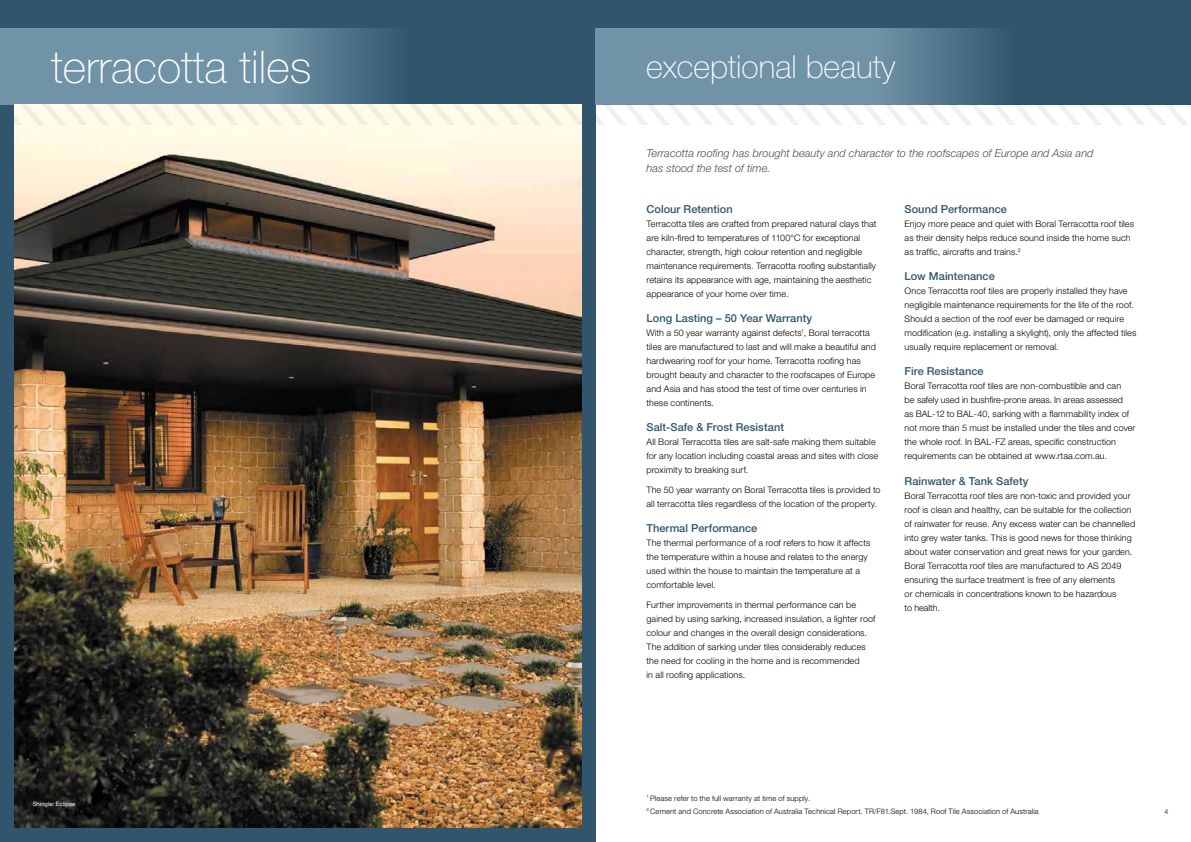
<style>
.page{position:relative;width:1191px;height:842px;background:#fff}
.page>*{position:absolute;margin:0;border:0;box-sizing:border-box;transform-origin:0 0}
.t1{font:100 45px "Helvetica Neue LT Std";color:#fff}
.t2{font:100 32px "Helvetica Neue LT Std";color:#fff}
.t3{font:500 11px "Helvetica Neue LT Std";letter-spacing:.005em;color:#31556d}
.t4{font:italic 300 11px/15px "Helvetica Neue LT Std";color:#4d4d4f}
.t5{font:300 9px/14px "Helvetica Neue LT Std";letter-spacing:.01em;color:#000}
.t6{font:300 7.5px/12.8px "Helvetica Neue LT Std";letter-spacing:.015em;color:#000}
.t7{font:300 7px "Helvetica Neue LT Std";color:#000}
.t8{font:6px "Helvetica Neue LT Std";color:#fff}
</style>
<div class="page">
<div style="left:0;top:0;width:595px;height:842px;background:#31556d"></div>
<div style="left:595px;top:0;width:596px;height:105px;background:#31556d"></div>
<svg style="left:0;top:28px;width:418px;height:77px;background:#66899d"></svg>
<svg style="left:595px;top:28px;width:397px;height:77px;background:#688b9f"></svg>
<img style="left:14px;top:125px;width:567px;height:703px">
<svg style="left:14px;top:105px;width:567px;height:20px;background:#faf8e5"></svg>
<svg style="left:595px;top:105px;width:596px;height:20px"></svg>
<h1 class="t1" style="left:51px;top:41px;width:262px">terracotta tiles</h1>
<h2 class="t2" style="left:646px;top:48px;width:251px">exceptional beauty</h2>
<p class="t4" style="left:646px;top:146px;width:448px">Terracotta roofing has brought beauty and character to the roofscapes of Europe and Asia and has stood the test of time.</p>
<p class="t3" style="left:646px;top:202px;width:88px">Colour Retention</p>
<p class="t5" style="left:646px;top:216px;width:231px">Terracotta tiles are crafted from prepared natural clays that are kiln-fired to temperatures of 1100°C for exceptional character, strength, high colour retention and negligible maintenance requirements. Terracotta roofing substantially retains its appearance with age, maintaining the aesthetic appearance of your home over time.</p>
<p class="t3" style="left:646px;top:311px;width:167px">Long Lasting – 50 Year Warranty</p>
<p class="t5" style="left:646px;top:326px;width:231px">With a 50 year warranty against defects<sup>1</sup>, Boral terracotta tiles are manufactured to last and will make a beautiful and hardwearing roof for your home. Terracotta roofing has brought beauty and character to the roofscapes of Europe and Asia and has stood the test of time over centuries in these continents.</p>
<p class="t3" style="left:646px;top:421px;width:139px">Salt-Safe &amp; Frost Resistant</p>
<p class="t5" style="left:646px;top:435px;width:233px">All Boral Terracotta tiles are salt-safe making them suitable for any location including coastal areas and sites with close proximity to breaking surf.</p>
<p class="t5" style="left:646px;top:483px;width:236px">The 50 year warranty on Boral Terracotta tiles is provided to all terracotta tiles regardless of the location of the property.</p>
<p class="t3" style="left:646px;top:522px;width:112px">Thermal Performance</p>
<p class="t5" style="left:646px;top:536px;width:225px">The thermal performance of a roof refers to how it affects the temperature within a house and relates to the energy used within the house to maintain the temperature at a comfortable level.</p>
<p class="t5" style="left:646px;top:598px;width:230px">Further improvements in thermal performance can be gained by using sarking, increased insulation, a lighter roof colour and changes in the overall design considerations.<br>The addition of sarking under tiles considerably reduces the need for cooling in the home and is recommended<br>in all roofing applications.</p>
<p class="t3" style="left:904px;top:202px;width:104px">Sound Performance</p>
<p class="t5" style="left:904px;top:216px;width:231px">Enjoy more peace and quiet with Boral Terracotta roof tiles as their density helps reduce sound inside the home such as traffic, aircrafts and trains.<sup>2</sup></p>
<p class="t3" style="left:904px;top:269px;width:92px">Low Maintenance</p>
<p class="t5" style="left:904px;top:284px;width:233px">Once Terracotta roof tiles are properly installed they have negligible maintenance requirements for the life of the roof.<br>Should a section of the roof ever be damaged or require modification (e.g. installing a skylight), only the affected tiles usually require replacement or removal.</p>
<p class="t3" style="left:904px;top:365px;width:81px">Fire Resistance</p>
<p class="t5" style="left:904px;top:379px;width:232px">Boral Terracotta roof tiles are non-combustible and can<br>be safely used in bushfire-prone areas. In areas assessed<br>as BAL-12 to BAL-40, sarking with a flammability index of not more than 5 must be installed under the tiles and cover the whole roof. In BAL-FZ areas, specific construction requirements can be obtained at www.rtaa.com.au.</p>
<p class="t3" style="left:904px;top:474px;width:126px">Rainwater &amp; Tank Safety</p>
<p class="t5" style="left:904px;top:488px;width:232px">Boral Terracotta roof tiles are non-toxic and provided your roof is clean and healthy, can be suitable for the collection of rainwater for reuse. Any excess water can be channelled into grey water tanks. This is good news for those thinking about water conservation and great news for your garden.<br>Boral Terracotta roof tiles are manufactured to AS 2049 ensuring the surface treatment is free of any elements<br>or chemicals in concentrations known to be hazardous<br>to health.</p>
<p class="t8" style="left:33px;top:800px;width:44px">Shingle: Eclipse</p>
<p class="t6" style="left:646px;top:791px;width:394px"><sup>1</sup> Please refer to the full warranty at time of supply.<br><sup>2</sup> Cement and Concrete Association of Australia Technical Report. TR/F81.Sept. 1984, Roof Tile Association of Australia</p>
<p class="t7" style="left:1164px;top:807px;width:5px">4</p>
</div>
